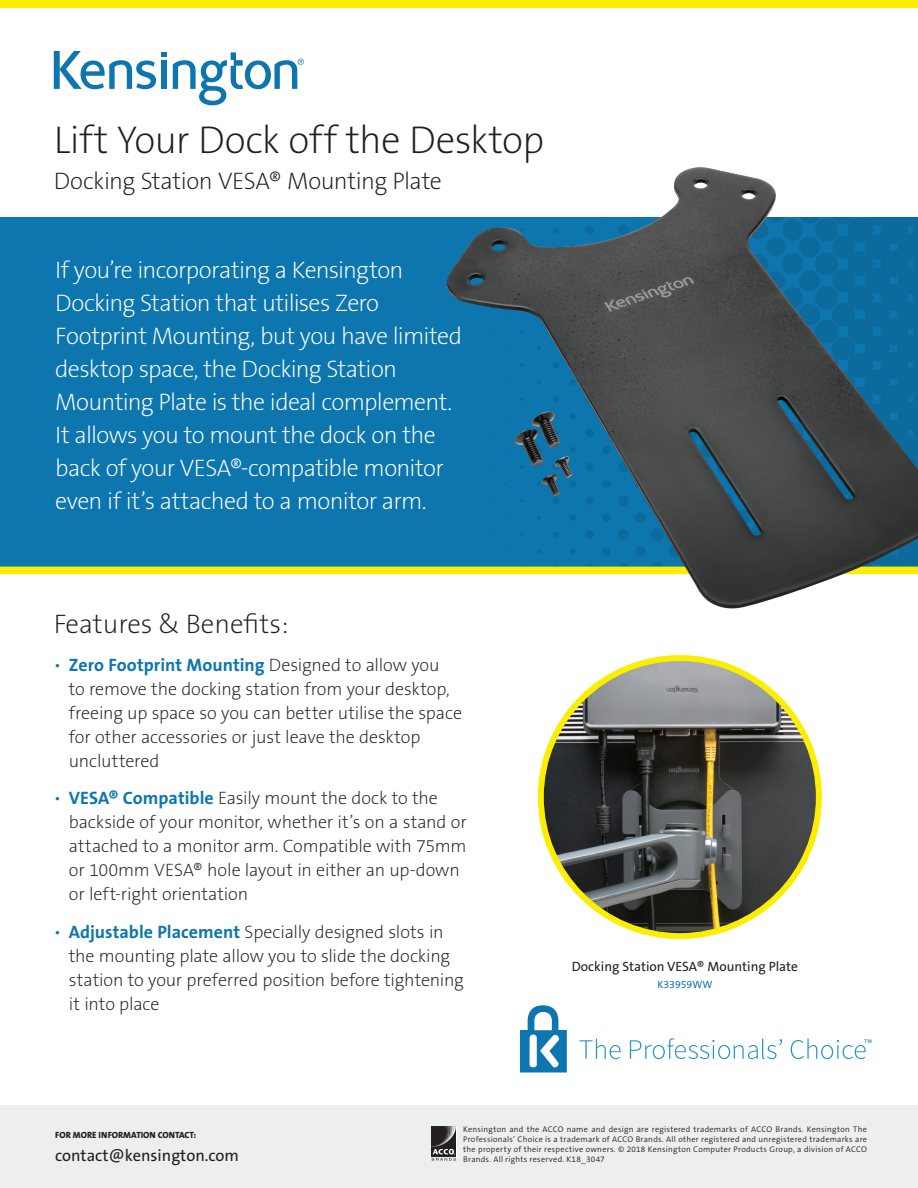
<style>
.page{position:relative;width:918px;height:1188px;background:#fff}
.page>*{position:absolute;margin:0;border:0;box-sizing:border-box;transform-origin:0 0}
.t1{font:39px "The Sans KENSINGTON2 XL";letter-spacing:-.015em;color:#231f20}
.Features{font:27px "The Sans KENSINGTON2 XL";color:#231f20}
.t2{font:24px/33px "The Sans KENSINGTON2 XL";letter-spacing:-.03em;color:#fff}
.t3{font:24px "The Sans KENSINGTON2 XL";letter-spacing:-.02em;color:#231f20}
.t4{font:18px/24px "The Sans KENSINGTON2 XL";letter-spacing:-.005em;color:#231f20}
.t5{font:16.5px "The Sans KENSINGTON5 Rg";color:#231f20}
.t6{font:13.5px "The Sans KENSINGTON5 Rg";color:#231f20}
.t7{font:10.5px "The Sans KENSINGTON5 Rg";color:#0e76ae}
.t8{font:9px "The Sans KENSINGTON8 XB";color:#231f20}
.t9{font:8.25px/9.9px "The Sans KENSINGTON4 SL";letter-spacing:.03em;color:#231f20;text-align:justify}
.s1{color:#0e76ae}
.s2{font-family:"The Sans KENSINGTON7 Bd";color:#0e76ae}
</style>
<div class="page">
<div style="left:0;top:217px;width:918px;height:353px;background:#0e76ae"></div>
<div style="left:0;top:567px;width:918px;height:7px;background:#fcee01"></div>
<svg style="left:173px;top:52px;width:131px;height:53px"></svg>
<svg style="left:54px;top:51px;width:113px;height:38px"></svg>
<div style="left:0;top:1105px;width:918px;height:83px;background:#edeeef"></div>
<img style="left:431px;top:1127px;width:25px;height:29px">
<svg style="left:432px;top:1149px;width:24px;height:12px"></svg>
<div style="left:0;top:0;width:918px;height:8px;background:#fcee01"></div>
<img style="left:541px;top:658px;width:278px;height:278px;border-radius:139px">
<div style="left:538px;top:655px;width:284px;height:284px;border:6px solid #fcee01;border-radius:50%"></div>
<svg style="left:580px;top:1039px;width:41px;height:20px"></svg>
<svg style="left:630px;top:1038px;width:152px;height:21px"></svg>
<svg style="left:791px;top:1039px;width:81px;height:20px"></svg>
<svg style="left:520px;top:1005px;width:47px;height:68px"></svg>
<img style="left:445px;top:167px;width:473px;height:442px">
<p class="t1" style="left:54px;top:119px;width:492px">Lift Your Dock off the Desktop</p>
<p class="t3" style="left:54px;top:168px;width:390px">Docking Station VESA® Mounting Plate</p>
<p class="t2" style="left:55px;top:255px;width:408px">If you’re incorporating a Kensington Docking Station that utilises Zero Footprint Mounting, but you have limited desktop space, the Docking Station Mounting Plate is the ideal complement.<br>It allows you to mount the dock on the back of your VESA®-compatible monitor even if it’s attached to a monitor arm.</p>
<p class="Features" style="left:54px;top:610px;width:236px">Features &amp; Benefits:</p>
<p class="t4" style="left:69px;top:653px;width:395px;text-indent:-15px"><span class="s1">•</span> <span class="s2">Zero Footprint Mounting</span> Designed to allow you<br>to remove the docking station from your desktop, freeing up space so you can better utilise the space for other accessories or just leave the desktop uncluttered</p>
<p class="t4" style="left:69px;top:787px;width:400px;text-indent:-15px"><span class="s1">•</span> <span class="s2">VESA® Compatible</span> Easily mount the dock to the backside of your monitor, whether it’s on a stand or attached to a monitor arm. Compatible with 75mm or 100mm VESA® hole layout in either an up-down or left-right orientation</p>
<p class="t4" style="left:69px;top:920px;width:397px;text-indent:-15px"><span class="s1">•</span> <span class="s2">Adjustable Placement</span> Specially designed slots in the mounting plate allow you to slide the docking station to your preferred position before tightening it into place</p>
<p class="t6" style="left:572px;top:959px;width:228px">Docking Station VESA® Mounting Plate</p>
<p class="t7" style="left:657px;top:978px;width:56px">K33959WW</p>
<p class="t8" style="left:55px;top:1130px;width:143px">FOR MORE INFORMATION CONTACT:</p>
<p class="t5" style="left:55px;top:1146px;width:185px">contact@kensington.com</p>
<p class="t9" style="left:463px;top:1124px;width:405px">Kensington and the ACCO name and design are registered trademarks of ACCO Brands. Kensington The Professionals’ Choice is a trademark of ACCO Brands. All other registered and unregistered trademarks are the property of their respective owners. © 2018 Kensington Computer Products Group, a division of ACCO Brands. All rights reserved. K18_3047</p>
</div>
